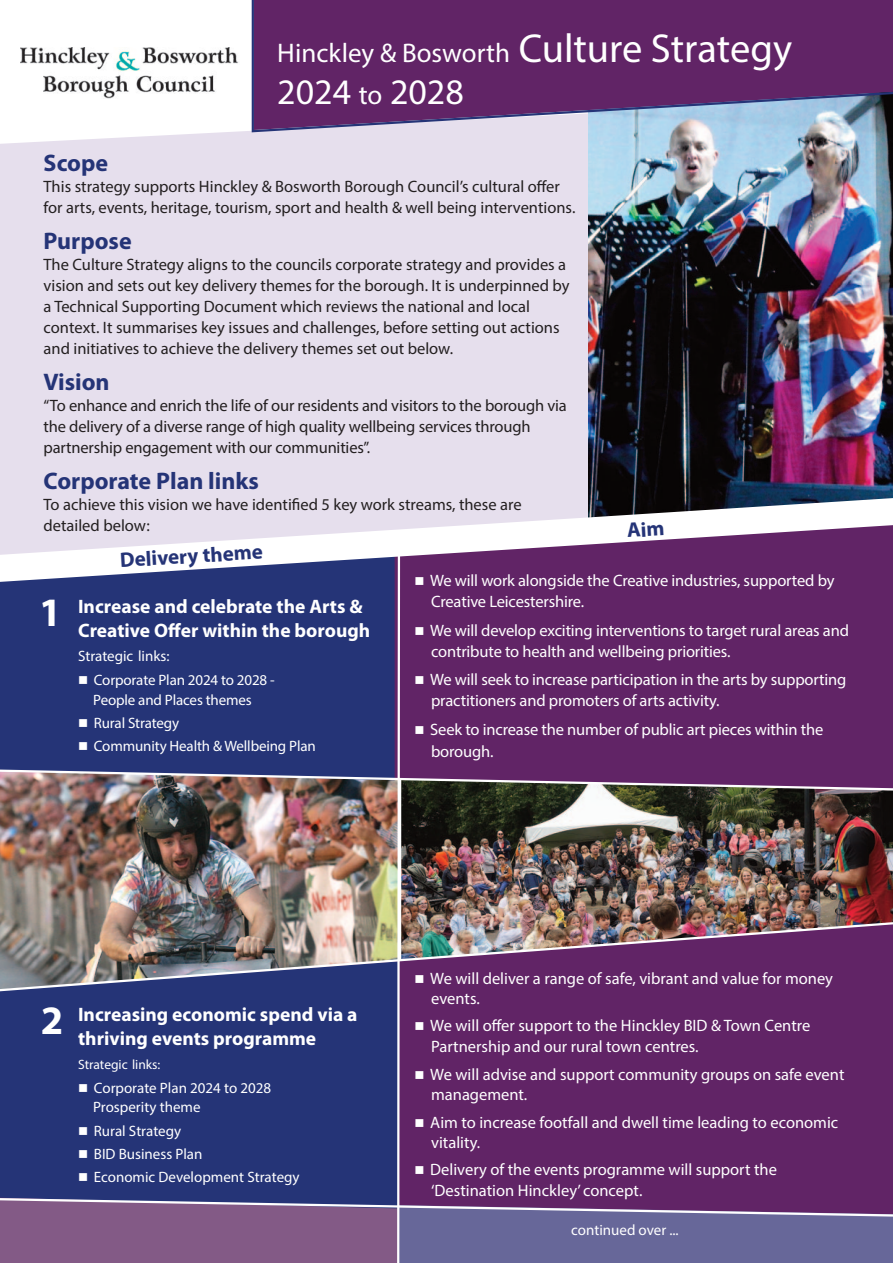
<style>
.page{position:relative;width:893px;height:1263px;background:#fff}
.page>*{position:absolute;margin:0;border:0;box-sizing:border-box;transform-origin:0 0}
.t1{font:700 40.5px "Myriad Pro";color:#fff}
.t2{font:36px "Myriad Pro";color:#fff}
.t3{font:27px "Myriad Pro";color:#fff}
.t4{font:700 24px "Myriad Pro";color:#253477}
.t5{font:700 21px "Myriad Pro";color:#253477}
.t6{font:700 19.5px/24px "Myriad Pro";color:#fff}
.t7{font:16.5px/21px "Myriad Pro";color:#231f20}
.t8{font:16.5px "Myriad Pro";letter-spacing:-.01em;color:#fff}
.t9{font:15px "Myriad Pro";letter-spacing:-.005em;color:#fff}
.t10{font:13.5px "Myriad Pro";color:#fff}
.s1{font-size:40.5px}
.s2{font-size:27px}
</style>
<div class="page">
<div style="left:0;top:96px;width:588px;height:383px;background:#e6dfed"></div>
<img style="left:588px;top:132px;width:305px;height:347px">
<svg style="left:252px;top:0;width:641px;height:132px;background:#6b3b76"></svg>
<img style="left:21px;top:47px;width:226px;height:51px">
<svg style="left:0;top:479px;width:893px;height:73px"></svg>
<img style="left:0;top:552px;width:893px;height:711px">
<svg style="left:627px;top:522px;width:37px;height:15px"></svg>
<h1 class="t3" style="left:277px;top:43px;width:516px">Hinckley &amp; Bosworth <span class="s1">Culture Strategy</span></h1>
<h1 class="t2" style="left:277px;top:79px;width:188px">2024 <span class="s2">to</span> 2028</h1>
<h2 class="t4" style="left:44px;top:154px;width:66px">Scope</h2>
<p class="t7" style="left:44px;top:177px;width:533px">This strategy supports Hinckley &amp; Bosworth Borough Council’s cultural offer for arts, events, heritage, tourism, sport and health &amp; well being interventions.</p>
<h2 class="t4" style="left:44px;top:232px;width:90px">Purpose</h2>
<p class="t7" style="left:44px;top:255px;width:527px">The Culture Strategy aligns to the councils corporate strategy and provides a vision and sets out key delivery themes for the borough. It is underpinned by a Technical Supporting Document which reviews the national and local context. It summarises key issues and challenges, before setting out actions and initiatives to achieve the delivery themes set out below.</p>
<h2 class="t4" style="left:44px;top:373px;width:68px">Vision</h2>
<p class="t7" style="left:44px;top:396px;width:525px">“To enhance and enrich the life of our residents and visitors to the borough via</p>
<p class="t7" style="left:44px;top:417px;width:488px">the delivery of a diverse range of high quality wellbeing services through partnership engagement with our communities”.</p>
<h2 class="t4" style="left:44px;top:472px;width:217px">Corporate Plan links</h2>
<p class="t7" style="left:44px;top:495px;width:480px">To achieve this vision we have identified 5 key work streams, these are detailed below:</p>
<p class="t1" style="left:39px;top:597px;width:24px">1</p>
<p class="t5" style="left:120px;top:552px;width:144px;rotate:-3deg">Delivery theme</p>
<p class="t6" style="left:78px;top:596px;width:294px">Increase and celebrate the Arts &amp;<br>Creative Offer within the borough</p>
<p class="t9" style="left:78px;top:650px;width:93px">Strategic links:</p>
<p class="t9" style="left:78px;top:674px;width:198px">■ Corporate Plan 2024 to 2028 -</p>
<p class="t9" style="left:93px;top:694px;width:160px">People and Places themes</p>
<p class="t9" style="left:78px;top:717px;width:103px">■ Rural Strategy</p>
<p class="t9" style="left:78px;top:740px;width:239px">■ Community Health &amp; Wellbeing Plan</p>
<p class="t8" style="left:414px;top:574px;width:422px">■ We will work alongside the Creative industries, supported by</p>
<p class="t8" style="left:431px;top:595px;width:155px">Creative Leicestershire.</p>
<p class="t8" style="left:414px;top:624px;width:436px">■ We will develop exciting interventions to target rural areas and</p>
<p class="t8" style="left:431px;top:645px;width:301px">contribute to health and wellbeing priorities.</p>
<p class="t8" style="left:414px;top:673px;width:433px">■ We will seek to increase participation in the arts by supporting</p>
<p class="t8" style="left:431px;top:694px;width:290px">practitioners and promoters of arts activity.</p>
<p class="t8" style="left:414px;top:723px;width:410px">■ Seek to increase the number of public art pieces within the</p>
<p class="t8" style="left:431px;top:745px;width:64px">borough.</p>
<p class="t1" style="left:41px;top:1005px;width:24px">2</p>
<p class="t6" style="left:78px;top:1004px;width:281px">Increasing economic spend via a thriving events programme</p>
<p class="t10" style="left:78px;top:1059px;width:84px">Strategic links:</p>
<p class="t9" style="left:78px;top:1082px;width:195px">■ Corporate Plan 2024 to 2028</p>
<p class="t9" style="left:93px;top:1102px;width:109px">Prosperity theme</p>
<p class="t9" style="left:78px;top:1125px;width:105px">■ Rural Strategy</p>
<p class="t9" style="left:78px;top:1148px;width:126px">■ BID Business Plan</p>
<p class="t9" style="left:78px;top:1171px;width:223px">■ Economic Development Strategy</p>
<p class="t8" style="left:414px;top:972px;width:420px">■ We will deliver a range of safe, vibrant and value for money</p>
<p class="t8" style="left:431px;top:992px;width:50px">events.</p>
<p class="t8" style="left:414px;top:1020px;width:397px">■ We will offer support to the Hinckley BID &amp; Town Centre</p>
<p class="t8" style="left:431px;top:1041px;width:269px">Partnership and our rural town centres.</p>
<p class="t8" style="left:414px;top:1068px;width:431px">■ We will advise and support community groups on safe event</p>
<p class="t8" style="left:431px;top:1089px;width:98px">management.</p>
<p class="t8" style="left:414px;top:1116px;width:425px">■ Aim to increase footfall and dwell time leading to economic</p>
<p class="t8" style="left:431px;top:1136px;width:51px">vitality.</p>
<p class="t8" style="left:414px;top:1164px;width:364px">■ Delivery of the events programme will support the</p>
<p class="t8" style="left:431px;top:1185px;width:213px">‘Destination Hinckley’ concept.</p>
<p class="t9" style="left:571px;top:1224px;width:109px">continued over ...</p>
</div>
